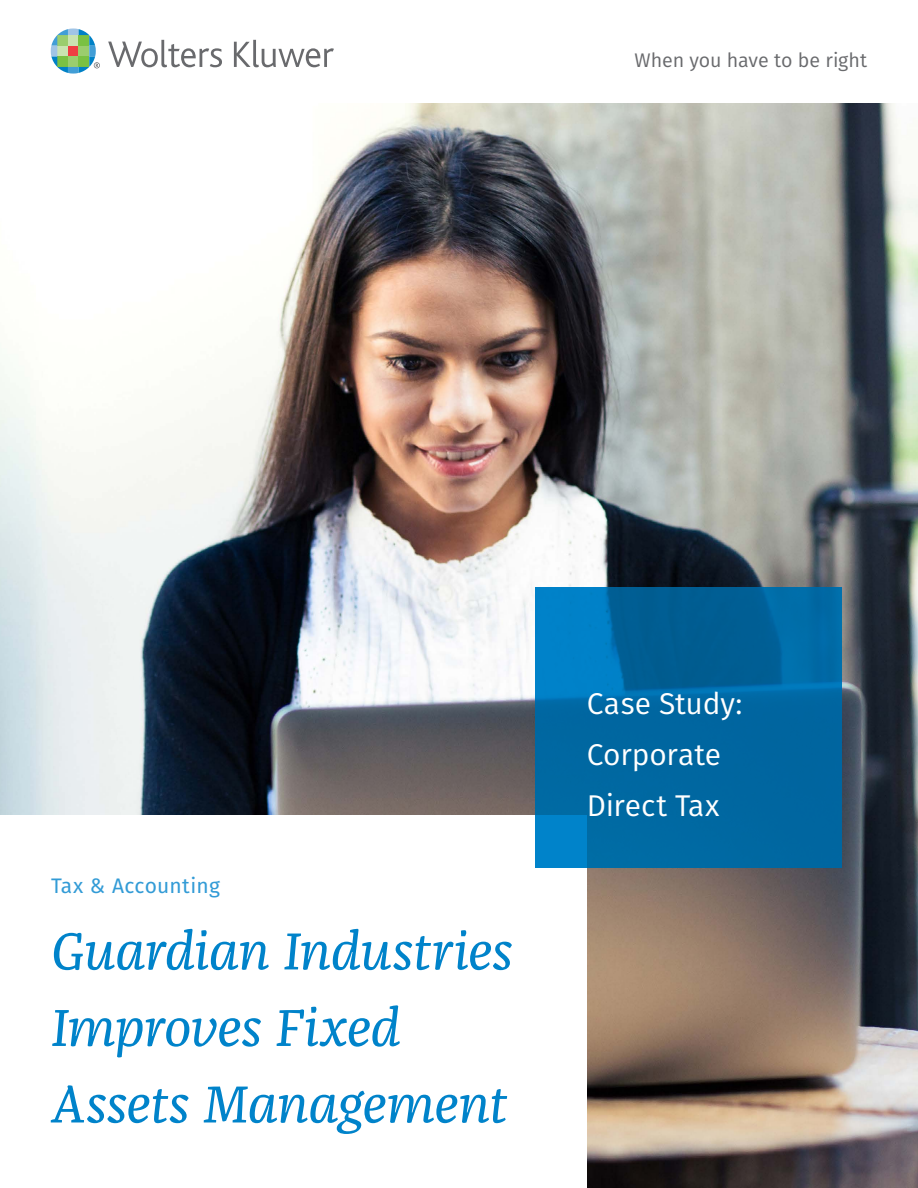
<style>
.page{position:relative;width:918px;height:1188px;background:#fff}
.page>*{position:absolute;margin:0;border:0;box-sizing:border-box;transform-origin:0 0}
.t1{font:italic 54px/76.5px "Franziska Pro";letter-spacing:-.01em;color:#0083ca}
.t2{font:30px/51px "Fira Sans";letter-spacing:-.005em;color:#fff}
.t3{font:21px "Fira Sans";letter-spacing:.01em;color:#329bd6}
.t4{font:19.65px "Fira Sans";letter-spacing:-.005em;color:#696a6d}
</style>
<div class="page">
<img style="left:0;top:103px;width:918px;height:1085px">
<div style="left:0;top:815px;width:587px;height:373px;background:#fff"></div>
<svg style="left:536px;top:587px;width:306px;height:280px;background:#0069a4"></svg>
<svg style="left:108px;top:40px;width:114px;height:27px"></svg>
<svg style="left:234px;top:40px;width:100px;height:27px"></svg>
<svg style="left:51px;top:28px;width:49px;height:46px"></svg>
<p class="t4" style="left:635px;top:45px;width:234px">When you have to be right</p>
<p class="t3" style="left:51px;top:870px;width:170px">Tax &amp; Accounting</p>
<p class="t1" style="left:51px;top:913px;width:463px">Guardian Industries<br>Improves Fixed<br>Assets Management</p>
<p class="t2" style="left:587px;top:678px;width:157px">Case Study:<br>Corporate<br>Direct Tax</p>
</div>
